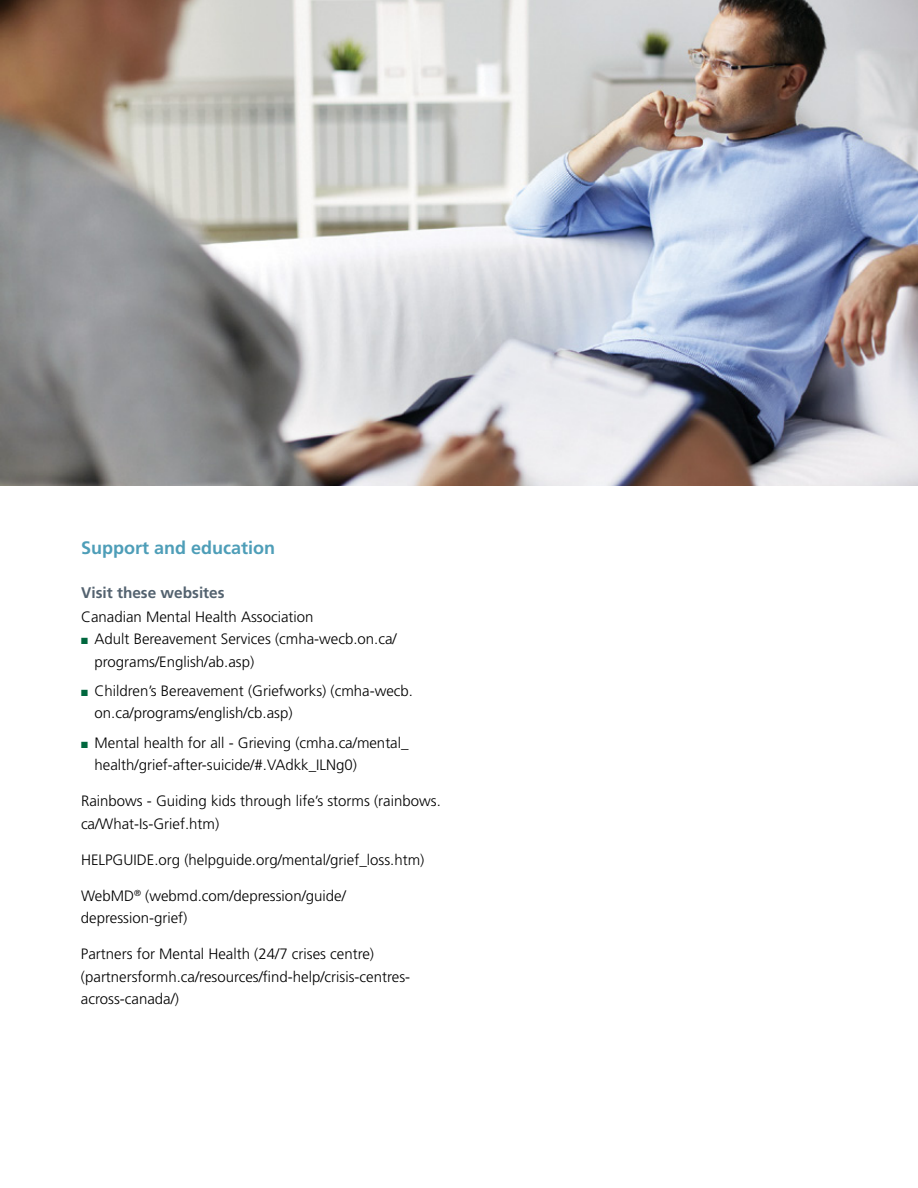
<style>
.page{position:relative;width:918px;height:1188px;background:#fff}
.page>*{position:absolute;margin:0;border:0;box-sizing:border-box;transform-origin:0 0}
.t1{font:700 18px "Frutiger";color:#4e9eb8}
.t2{font:700 15.3px "Frutiger";color:#53626f}
.t3{font:300 15px/22.5px "Frutiger";color:#000}
.s1{color:#00673e}
</style>
<div class="page">
<img style="left:0;top:0;width:918px;height:486px">
<p class="t1" style="left:81px;top:537px;width:196px">Support and education</p>
<p class="t2" style="left:81px;top:583px;width:145px">Visit these websites</p>
<p class="t3" style="left:81px;top:605px;width:234px">Canadian Mental Health Association</p>
<p class="t3" style="left:94px;top:628px;width:304px;text-indent:-13px"><span class="s1">■</span> Adult Bereavement Services (cmha-wecb.on.ca/ programs/English/ab.asp)</p>
<p class="t3" style="left:94px;top:680px;width:320px;text-indent:-13px"><span class="s1">■</span> Children’s Bereavement (Griefworks) (cmha-wecb. on.ca/programs/english/cb.asp)</p>
<p class="t3" style="left:94px;top:731px;width:316px;text-indent:-13px"><span class="s1">■</span> Mental health for all - Grieving (cmha.ca/mental_ health/grief-after-suicide/#.VAdkk_ILNg0)</p>
<p class="t3" style="left:81px;top:790px;width:361px">Rainbows - Guiding kids through life’s storms (rainbows. ca/What-Is-Grief.htm)</p>
<p class="t3" style="left:81px;top:848px;width:345px">HELPGUIDE.org (helpguide.org/mental/grief_loss.htm)</p>
<p class="t3" style="left:81px;top:884px;width:266px">WebMD<sup>®</sup> (webmd.com/depression/guide/ depression-grief)</p>
<p class="t3" style="left:81px;top:943px;width:331px">Partners for Mental Health (24/7 crises centre) (partnersformh.ca/resources/find-help/crisis-centres&shy;across-canada/)</p>
</div>
